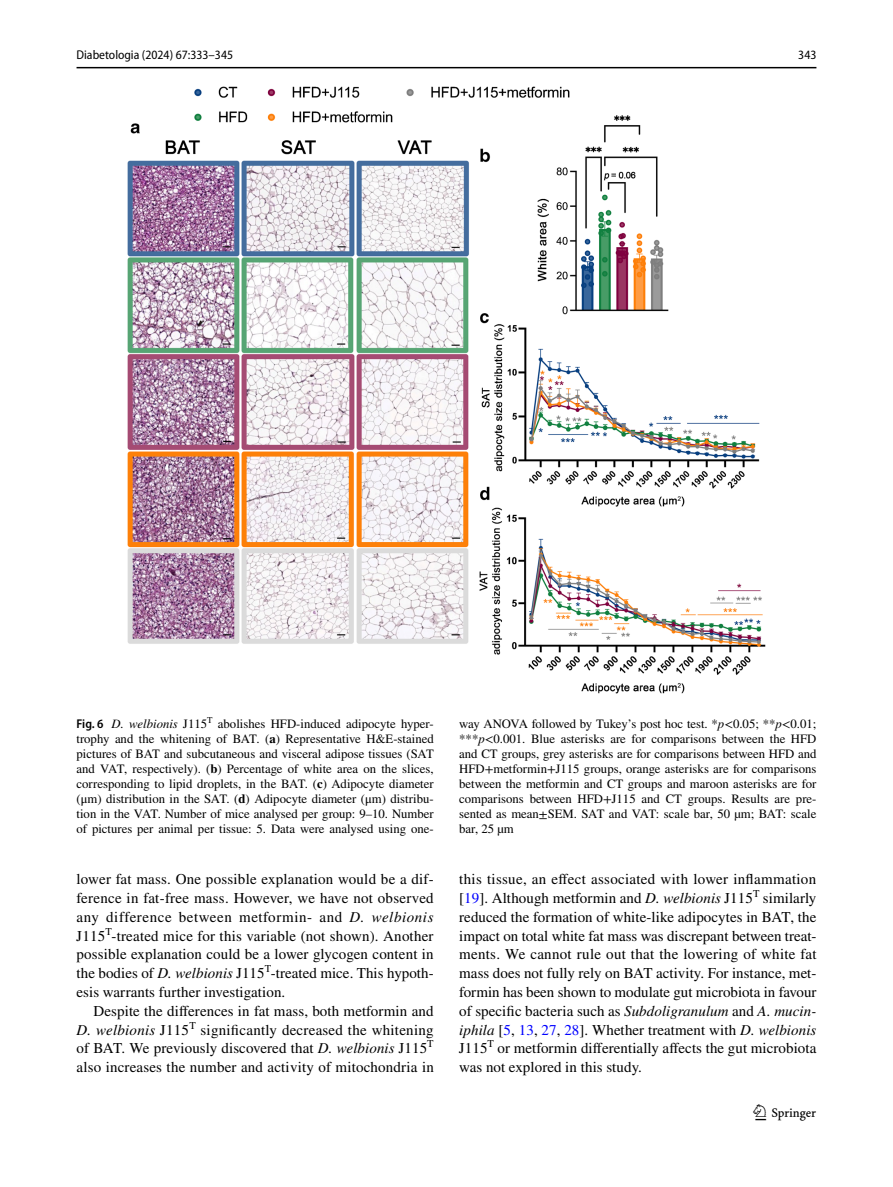
<style>
.page{position:relative;width:893px;height:1187px;background:#fff}
.page>*{position:absolute;margin:0;border:0;box-sizing:border-box;transform-origin:0 0}
.t1{font:22.5px "Springnew Regular 3";color:#000}
.t2{font:15px/18.8px "STIX";letter-spacing:.005em;color:#000;text-align:justify}
.t3{font:12.75px/15px "STIX";color:#000;text-align:justify}
.t4{font:semi-condensed 12.75px "Myriad Pro";color:#000}
.s1{font-family:"Myriad Pro";font-weight:600;font-stretch:semi-condensed}
.s2{font-style:italic}
.s3{font-weight:700}
.s4{color:#00f}
</style>
<div class="page">
<hr style="left:77px;top:67px;width:739px;height:1px;background:#000">
<img style="left:128px;top:87px;width:637px;height:606px">
<p class="t4" style="left:77px;top:48px;width:158px">Diabetologia (2024) 67:333–345</p>
<p class="t4" style="left:798px;top:48px;width:20px">343</p>
<p class="t3" style="left:77px;top:717px;width:359px"><span class="s1">Fig. 6</span> <span class="s2">D. welbionis</span> J115<sup>T</sup> abolishes HFD-induced adipocyte hyper&shy;trophy and the whitening of BAT. (<span class="s3">a</span>) Representative H&amp;E-stained pictures of BAT and subcutaneous and visceral adipose tissues (SAT and VAT, respectively). (<span class="s3">b</span>) Percentage of white area on the slices, corresponding to lipid droplets, in the BAT. (<span class="s3">c</span>) Adipocyte diameter (μm) distribution in the SAT. (<span class="s3">d</span>) Adipocyte diameter (μm) distribu&shy;tion in the VAT. Number of mice analysed per group: 9–10. Number of pictures per animal per tissue: 5. Data were analysed using one-</p>
<p class="t3" style="left:459px;top:717px;width:359px">way ANOVA followed by Tukey’s post hoc test. *<span class="s2">p</span>&lt;0.05; **<span class="s2">p</span>&lt;0.01; ***<span class="s2">p</span>&lt;0.001. Blue asterisks are for comparisons between the HFD and CT groups, grey asterisks are for comparisons between HFD and HFD+metformin+J115 groups, orange asterisks are for comparisons between the metformin and CT groups and maroon asterisks are for comparisons between HFD+J115 and CT groups. Results are pre&shy;sented as mean±SEM. SAT and VAT: scale bar, 50 µm; BAT: scale bar, 25 µm</p>
<p class="t2" style="left:77px;top:871px;width:359px">lower fat mass. One possible explanation would be a dif&shy;ference in fat-free mass. However, we have not observed any difference between metformin- and <span class="s2">D. welbionis </span>J115<sup>T</sup>-treated mice for this variable (not shown). Another possible explanation could be a lower glycogen content in the bodies of <span class="s2">D. welbionis</span> J115<sup>T</sup>-treated mice. This hypoth&shy;esis warrants further investigation.</p>
<p class="t2" style="left:77px;top:1002px;width:359px;text-indent:17px">Despite the differences in fat mass, both metformin and <span class="s2">D. welbionis</span> J115<sup>T</sup> significantly decreased the whitening of BAT. We previously discovered that <span class="s2">D. welbionis</span> J115<sup>T </sup>also increases the number and activity of mitochondria in</p>
<p class="t2" style="left:459px;top:871px;width:359px">this tissue, an effect associated with lower inflammation [<span class="s4">19</span>]. Although metformin and <span class="s2">D. welbionis</span> J115<sup>T</sup> similarly reduced the formation of white-like adipocytes in BAT, the impact on total white fat mass was discrepant between treat&shy;ments. We cannot rule out that the lowering of white fat mass does not fully rely on BAT activity. For instance, met&shy;formin has been shown to modulate gut microbiota in favour of specific bacteria such as <span class="s2">Subdoligranulum</span> and <span class="s2">A. mucin&shy;iphila</span> [<span class="s4">5</span>, <span class="s4">13</span>, <span class="s4">27</span>, <span class="s4">28</span>]. Whether treatment with <span class="s2">D. welbionis </span>J115<sup>T</sup> or metformin differentially affects the gut microbiota was not explored in this study.</p>
<h1 class="t1" style="left:755px;top:1104px;width:62px">1 3</h1>
</div>
